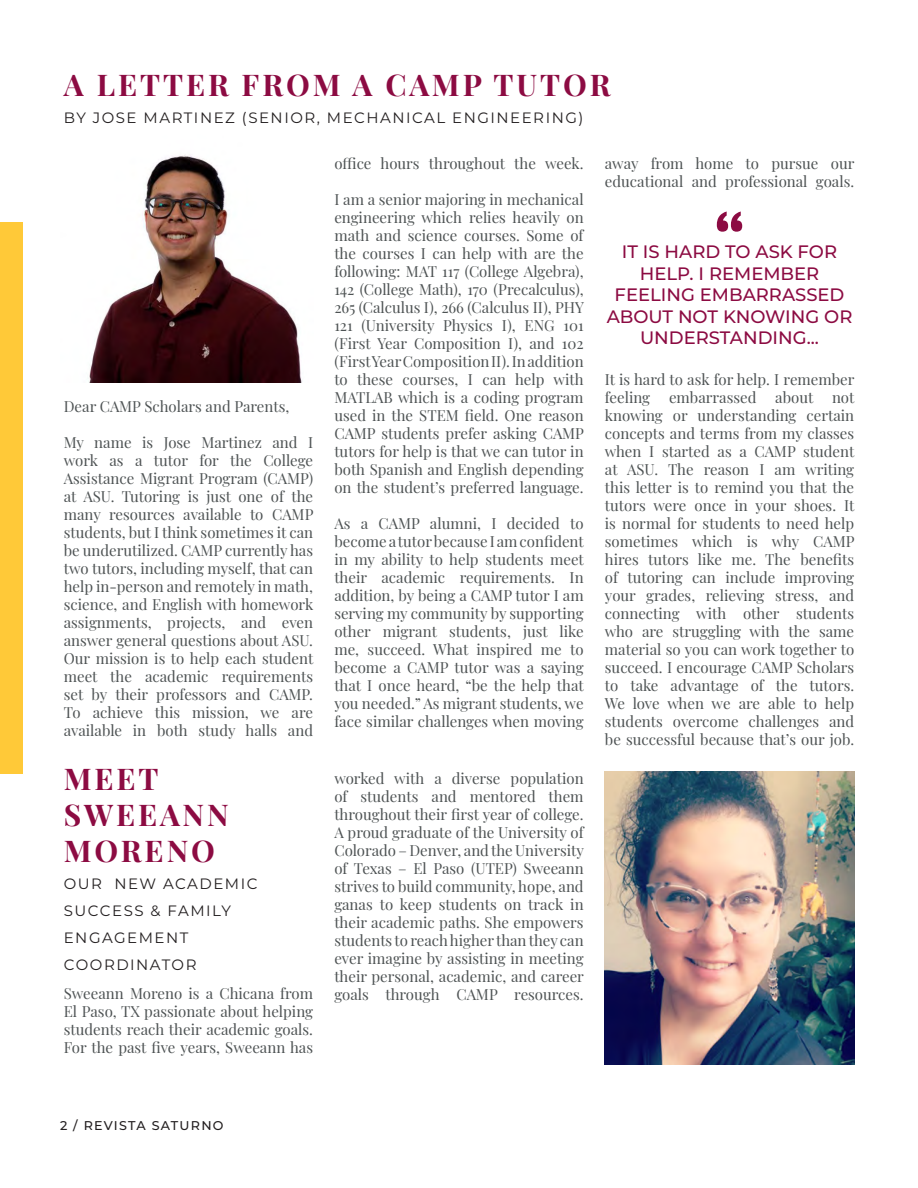
<style>
.page{position:relative;width:918px;height:1188px;background:#fff}
.page>*{position:absolute;margin:0;border:0;box-sizing:border-box;transform-origin:0 0}
.Body_Text{font:700 66px "Britannic";color:#8c0b42}
.Body_Text-2{font:700 30px/36px "Playfair Display";letter-spacing:.1em;color:#8c0b42}
.Body_Text-3{font:500 18px/21.6px "Montserrat";color:#8c0b42;text-align:center}
.Body_Text-4{font:15px/18px "Playfair Display";color:#4d5253;text-align:justify}
.Body_Text-5{font:15px "Montserrat";letter-spacing:.1em;color:#231f20}
.t1{font:500 12.75px "Montserrat";letter-spacing:.095em;color:#231f20}
</style>
<div class="page">
<div style="left:0;top:223px;width:22px;height:551px;background:#ffc938"></div>
<img style="left:89px;top:155px;width:213px;height:228px">
<img style="left:605px;top:771px;width:249px;height:293px">
<p class="Body_Text-2" style="left:64px;top:64px;width:548px">A LETTER FROM A CAMP TUTOR</p>
<p class="Body_Text-5" style="left:64px;top:108px;width:521px">BY JOSE MARTINEZ (SENIOR, MECHANICAL ENGINEERING)</p>
<p class="Body_Text-4" style="left:334px;top:153px;width:251px">office hours throughout the week.</p>
<p class="Body_Text-4" style="left:334px;top:189px;width:251px">I am a senior majoring in mechanical engineering which relies heavily on math and science courses. Some of the courses I can help with are the following: MAT 117 (College Algebra), 142 (College Math), 170 (Precalculus), 265 (Calculus I), 266 (Calculus II), PHY 121 (University Physics I), ENG 101 (First Year Composition I), and 102 (First Year Composition II). In addition to these courses, I can help with MATLAB which is a coding program used in the STEM field. One reason CAMP students prefer asking CAMP tutors for help is that we can tutor in both Spanish and English depending on the student’s preferred language.</p>
<p class="Body_Text-4" style="left:334px;top:513px;width:251px">As a CAMP alumni, I decided to become a tutor because I am confident in my ability to help students meet their academic requirements. In addition, by being a CAMP tutor I am serving my community by supporting other migrant students, just like me, succeed. What inspired me to become a CAMP tutor was a saying that I once heard, “be the help that you needed.” As migrant students, we face similar challenges when moving</p>
<p class="Body_Text-4" style="left:605px;top:153px;width:251px">away from home to pursue our educational and professional goals.</p>
<p class="Body_Text" style="left:714px;top:197px;width:33px">“</p>
<p class="Body_Text-3" style="left:607px;top:240px;width:247px">IT IS HARD TO ASK FOR<br>HELP. I REMEMBER<br>FEELING EMBARRASSED<br>ABOUT NOT KNOWING OR<br>UNDERSTANDING...</p>
<p class="Body_Text-4" style="left:605px;top:369px;width:251px">It is hard to ask for help. I remember feeling</p>
<p class="Body_Text-4" style="left:669px;top:387px;width:89px">embarrassed</p>
<p class="Body_Text-4" style="left:605px;top:387px;width:251px;text-indent:170px">about not knowing or understanding certain concepts and terms from my classes when I started as a CAMP student at ASU. The reason I am writing this letter is to remind you that the tutors were once in your shoes. It is normal for students to need help sometimes which is why CAMP hires tutors like me. The benefits of tutoring can include improving your grades, relieving stress, and connecting with other students who are struggling with the same material so you can work together to succeed. I encourage CAMP Scholars to take advantage of the tutors.<br>We love when we are able to help students overcome challenges and be successful because that’s our job.</p>
<p class="Body_Text-4" style="left:64px;top:396px;width:227px">Dear CAMP Scholars and Parents,</p>
<p class="Body_Text-4" style="left:64px;top:432px;width:251px">My name is Jose Martinez and I work as a tutor for the College Assistance Migrant Program (CAMP) at ASU. Tutoring is just one of the many resources available to CAMP students, but I think sometimes it can be underutilized. CAMP currently has two tutors, including myself, that can help in-person and remotely in math, science, and English with homework assignments, projects, and even answer general questions about ASU.<br>Our mission is to help each student meet the academic requirements set by their professors and CAMP.<br>To achieve this mission, we are available in both study halls and</p>
<p class="Body_Text-2" style="left:64px;top:759px;width:167px">MEET<br>SWEEANN</p>
<p class="Body_Text-2" style="left:64px;top:831px;width:153px">MORENO</p>
<p class="Body_Text-5" style="left:64px;top:874px;width:195px">OUR NEW ACADEMIC</p>
<p class="Body_Text-5" style="left:64px;top:901px;width:169px">SUCCESS &amp; FAMILY</p>
<p class="Body_Text-5" style="left:64px;top:928px;width:126px">ENGAGEMENT</p>
<p class="Body_Text-5" style="left:64px;top:955px;width:134px">COORDINATOR</p>
<p class="Body_Text-4" style="left:64px;top:983px;width:251px">Sweeann Moreno is a Chicana from El Paso, TX passionate about helping students reach their academic goals.<br>For the past five years, Sweeann has</p>
<p class="Body_Text-4" style="left:334px;top:768px;width:251px">worked with a diverse population of students and mentored them throughout their first year of college.<br>A proud graduate of the University of Colorado – Denver, and the University of Texas – El Paso (UTEP) Sweeann strives to build community, hope, and ganas to keep students on track in their academic paths. She empowers students to reach higher than they can ever imagine by assisting in meeting their personal, academic, and career goals through CAMP resources.</p>
<p class="t1" style="left:60px;top:1117px;width:165px">2 / REVISTA SATURNO</p>
</div>
